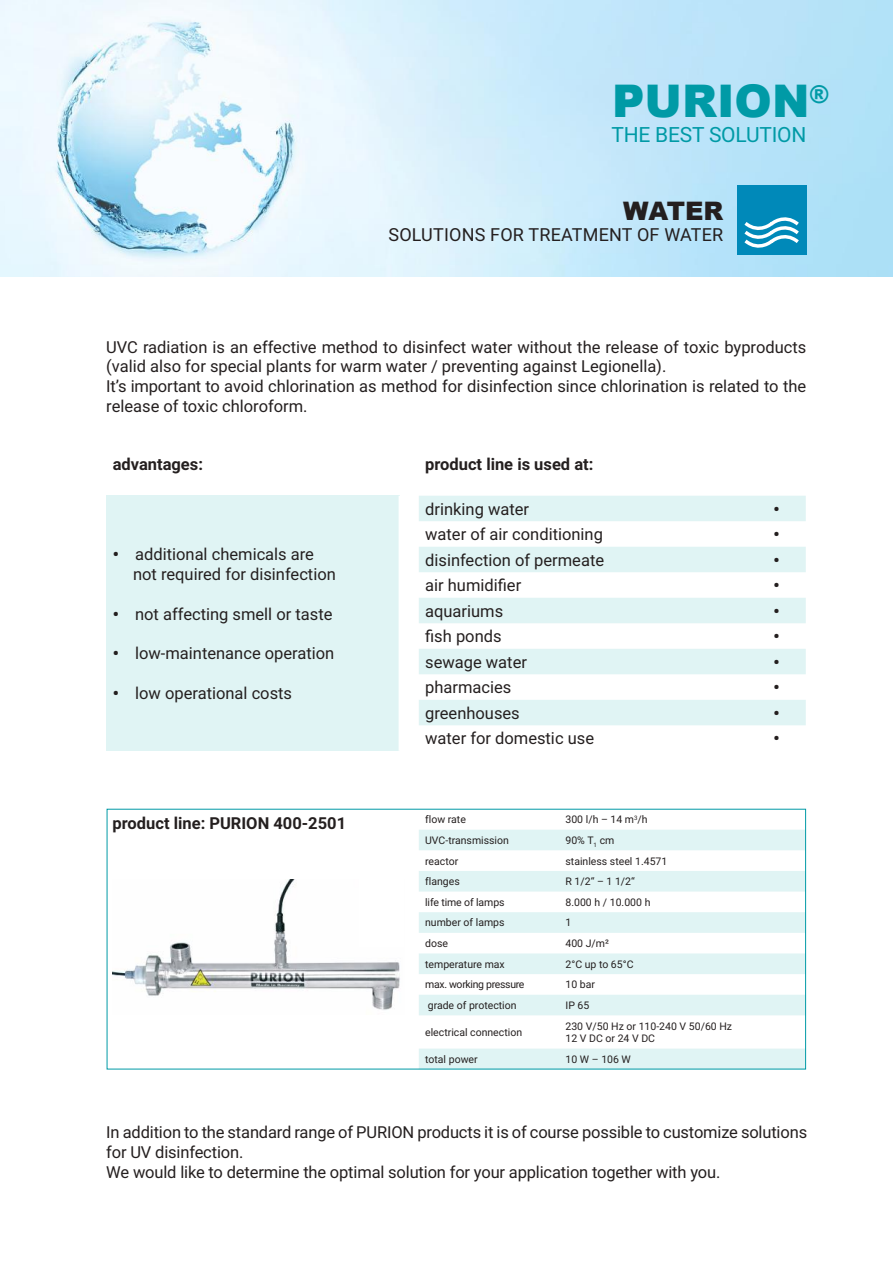
<style>
.page{position:relative;width:893px;height:1263px;background:#fff}
.page>*{position:absolute;margin:0;border:0;box-sizing:border-box;transform-origin:0 0}
.t1{font:900 45px "Arial";color:#009aa6}
.t2{font:900 25.5px "Arial";color:#241f1f}
.t3{font:21px "Roboto";letter-spacing:-.01em;color:#009aa6}
.t4{font:18px "Roboto";letter-spacing:.01em;color:#241f1f}
.t5{font:16.5px/19.8px "Roboto";color:#241f1f}
.t6{font:700 16.5px "Roboto";color:#241f1f}
.t7{font:900 16.5px "Roboto";color:#241f1f}
.t8{font:10.5px/12.6px "Roboto";color:#241f1f}
.t9{font:10.5px "Roboto";letter-spacing:-.03em;color:#241f1f}
.s1{font-weight:900}
</style>
<div class="page">
<img style="left:0;top:0;width:893px;height:276px">
<div style="left:737px;top:186px;width:69px;height:69px;background:#0089b9"></div>
<svg style="left:744px;top:217px;width:55px;height:31px"></svg>
<div style="left:106px;top:496px;width:294px;height:255px;background:#e0f4f4"></div>
<hr style="left:399px;top:496px;width:2px;height:255px;background:#fff">
<svg style="left:419px;top:496px;width:387px;height:229px;fill:#e0f4f4"></svg>
<svg style="left:419px;top:830px;width:385px;height:237px;fill:#e6f6f6"></svg>
<img style="left:112px;top:879px;width:288px;height:131px">
<div style="left:360px;top:865px;width:44px;height:81px;background:#fff"></div>
<h1 class="t1" style="left:612px;top:69px;width:219px">PURION<sup>®</sup></h1>
<p class="t3" style="left:611px;top:120px;width:196px">THE BEST SOLUTION</p>
<h2 class="t2" style="left:623px;top:193px;width:102px">WATER</h2>
<p class="t4" style="left:388px;top:222px;width:336px">SOLUTIONS FOR TREATMENT OF WATER</p>
<p class="t5" style="left:106px;top:336px;width:701px">UVC radiation is an effective method to disinfect water without the release of toxic byproducts (valid also for special plants for warm water / preventing against Legionella).<br>It’s important to avoid chlorination as method for disinfection since chlorination is related to the release of toxic chloroform.</p>
<p class="t6" style="left:113px;top:452px;width:92px">advantages:</p>
<p class="t5" style="left:133px;top:544px;width:204px;text-indent:-20px"><span class="s1">•</span> additional chemicals are not required for disinfection</p>
<p class="t5" style="left:113px;top:603px;width:221px"><span class="s1">•</span> not affecting smell or taste</p>
<p class="t5" style="left:113px;top:643px;width:223px"><span class="s1">•</span> low-maintenance operation</p>
<p class="t5" style="left:113px;top:682px;width:181px"><span class="s1">•</span> low operational costs</p>
<p class="t6" style="left:113px;top:811px;width:235px">product line: PURION 400-2501</p>
<p class="t6" style="left:425px;top:452px;width:170px">product line is used at:</p>
<p class="t5" style="left:425px;top:498px;width:105px">drinking water</p>
<p class="t7" style="left:773px;top:497px;width:8px">•</p>
<p class="t5" style="left:425px;top:524px;width:179px">water of air conditioning</p>
<p class="t7" style="left:773px;top:523px;width:8px">•</p>
<p class="t5" style="left:425px;top:549px;width:180px">disinfection of permeate</p>
<p class="t7" style="left:773px;top:548px;width:8px">•</p>
<p class="t5" style="left:425px;top:575px;width:98px">air humidifier</p>
<p class="t7" style="left:773px;top:574px;width:8px">•</p>
<p class="t5" style="left:425px;top:600px;width:80px">aquariums</p>
<p class="t7" style="left:773px;top:599px;width:8px">•</p>
<p class="t5" style="left:425px;top:626px;width:78px">fish ponds</p>
<p class="t7" style="left:773px;top:625px;width:8px">•</p>
<p class="t5" style="left:425px;top:651px;width:103px">sewage water</p>
<p class="t7" style="left:773px;top:650px;width:8px">•</p>
<p class="t5" style="left:425px;top:677px;width:88px">pharmacies</p>
<p class="t7" style="left:773px;top:676px;width:8px">•</p>
<p class="t5" style="left:425px;top:702px;width:96px">greenhouses</p>
<p class="t7" style="left:773px;top:701px;width:8px">•</p>
<p class="t5" style="left:425px;top:728px;width:170px">water for domestic use</p>
<p class="t7" style="left:773px;top:727px;width:8px">•</p>
<p class="t8" style="left:425px;top:813px;width:42px">flow rate</p>
<p class="t8" style="left:565px;top:813px;width:84px">300 l/h – 14 m<sup>3</sup>/h</p>
<p class="t8" style="left:425px;top:833px;width:85px">UVC-transmission</p>
<p class="t8" style="left:565px;top:833px;width:50px">90% T<sub>1</sub> cm</p>
<p class="t8" style="left:425px;top:854px;width:35px">reactor</p>
<p class="t8" style="left:565px;top:854px;width:103px">stainless steel 1.4571</p>
<p class="t8" style="left:425px;top:875px;width:36px">flanges</p>
<p class="t8" style="left:565px;top:875px;width:71px">R 1/2“ – 1 1/2“</p>
<p class="t8" style="left:425px;top:895px;width:81px">life time of lamps</p>
<p class="t8" style="left:565px;top:895px;width:86px">8.000 h / 10.000 h</p>
<p class="t8" style="left:425px;top:916px;width:81px">number of lamps</p>
<p class="t8" style="left:565px;top:916px;width:7px">1</p>
<p class="t8" style="left:425px;top:937px;width:24px">dose</p>
<p class="t8" style="left:565px;top:937px;width:45px">400 J/m²</p>
<p class="t8" style="left:425px;top:957px;width:81px">temperature max</p>
<p class="t8" style="left:565px;top:957px;width:70px">2°C up to 65°C</p>
<p class="t9" style="left:425px;top:977px;width:101px">max. working pressure</p>
<p class="t8" style="left:565px;top:978px;width:31px">10 bar</p>
<p class="t8" style="left:428px;top:998px;width:90px">grade of protection</p>
<p class="t8" style="left:565px;top:998px;width:25px">IP 65</p>
<p class="t8" style="left:425px;top:1025px;width:98px">electrical connection</p>
<p class="t8" style="left:565px;top:1019px;width:168px">230 V/50 Hz or 110-240 V 50/60 Hz<br>12 V DC or 24 V DC</p>
<p class="t8" style="left:425px;top:1052px;width:54px">total power</p>
<p class="t8" style="left:565px;top:1052px;width:67px">10 W – 106 W</p>
<p class="t5" style="left:106px;top:1122px;width:702px">In addition to the standard range of PURION products it is of course possible to customize solutions for UV disinfection.<br>We would like to determine the optimal solution for your application together with you.</p>
</div>
